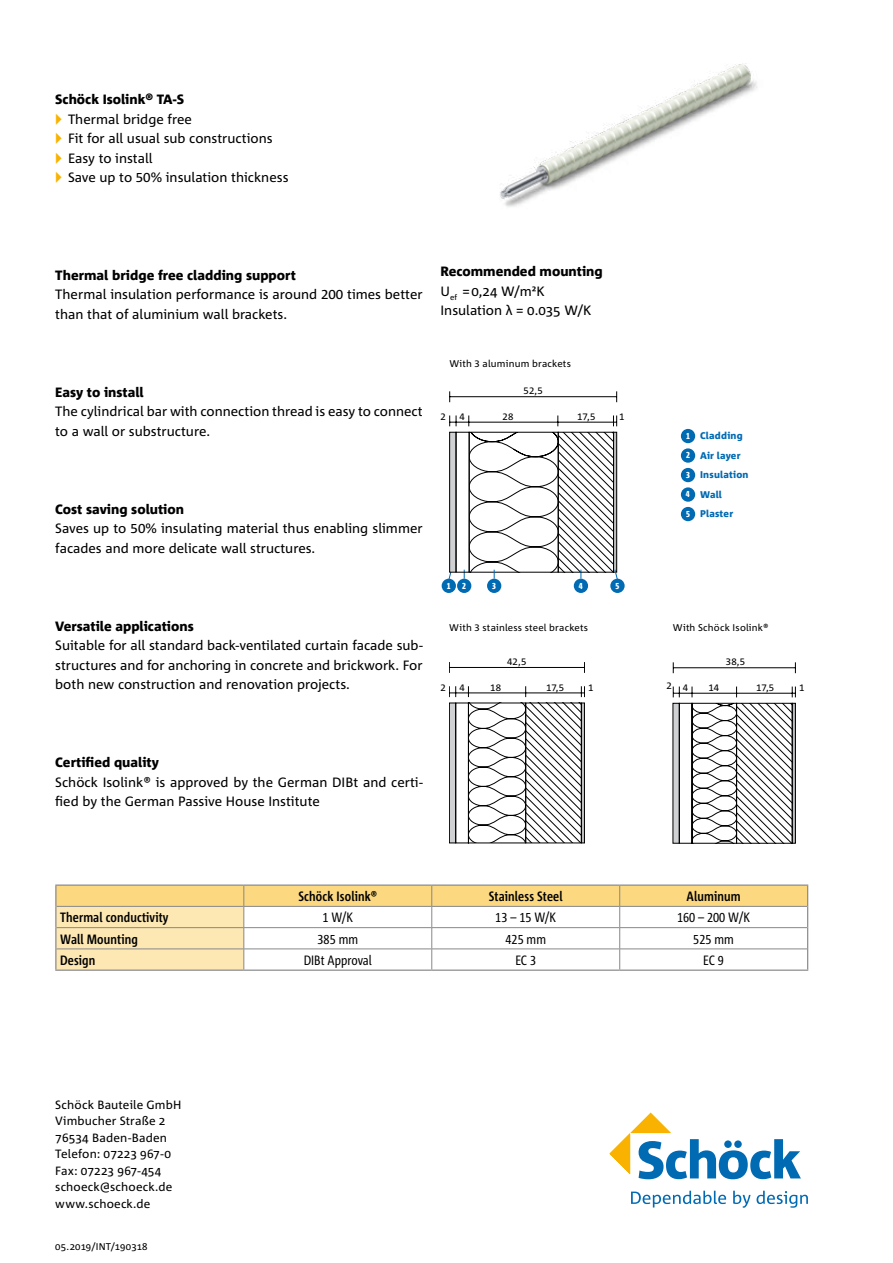
<style>
.page{position:relative;width:893px;height:1263px;background:#fff}
.page>*{position:absolute;margin:0;border:0;box-sizing:border-box;transform-origin:0 0}
.t1{font:13.5px/19.5px "Corpid Schoeck";color:#000}
.t2{font:800 13.5px "Corpid Schoeck";color:#000}
.t3{font:700 13.5px "Corpid Cd Schoeck";letter-spacing:.01em;color:#000}
.t4{font:13.5px "Corpid Cd Schoeck";color:#000}
.t5{font:13.5px/19.5px "Corpid E1 s";color:#000}
.t6{font:12px/16.5px "Corpid E1 s";letter-spacing:.015em;color:#000}
.t7{font:9.75px "Corpid E1 s";letter-spacing:.02em;color:#000}
.t8{font:800 9.75px/19.5px "Corpid E1 s";letter-spacing:.02em;color:#006ab3}
.t9{font:800 8.7px "Corpid E1 s Cd";color:#fff}
.s1{font-weight:800}
.s2{color:#f9b200}
.s3{font-family:"Corpid E1 s Cd";font-size:8.7px;color:#fff}
</style>
<div class="page">
<svg style="left:609px;top:1112px;width:192px;height:67px"></svg>
<svg style="left:631px;top:1191px;width:95px;height:16px"></svg>
<svg style="left:733px;top:1191px;width:75px;height:17px"></svg>
<img style="left:500px;top:64px;width:257px;height:143px">
<hr style="left:55px;top:884px;width:189px;height:2px;background:#87888a">
<hr style="left:244px;top:884px;width:188px;height:2px;background:#87888a">
<hr style="left:432px;top:884px;width:188px;height:2px;background:#87888a">
<hr style="left:620px;top:884px;width:188px;height:2px;background:#87888a">
<hr style="left:55px;top:969px;width:189px;height:2px;background:#87888a">
<hr style="left:244px;top:969px;width:188px;height:2px;background:#87888a">
<hr style="left:432px;top:969px;width:188px;height:2px;background:#87888a">
<hr style="left:620px;top:969px;width:188px;height:2px;background:#87888a">
<svg style="left:55px;top:885px;width:753px;height:85px"></svg>
<div style="left:442px;top:579px;width:14px;height:14px;background:#006ab3;border-radius:50%"></div>
<div style="left:457px;top:579px;width:14px;height:14px;background:#006ab3;border-radius:50%"></div>
<svg style="left:449px;top:662px;width:136px;height:181px"></svg>
<div style="left:487px;top:579px;width:14px;height:14px;background:#006ab3;border-radius:50%"></div>
<div style="left:574px;top:579px;width:14px;height:14px;background:#006ab3;border-radius:50%"></div>
<div style="left:610px;top:579px;width:15px;height:14px;background:#006ab3;border-radius:50%"></div>
<svg style="left:448px;top:391px;width:170px;height:190px"></svg>
<svg style="left:673px;top:662px;width:123px;height:181px"></svg>
<div style="left:681px;top:429px;width:14px;height:14px;background:#006ab3;border-radius:50%"></div>
<div style="left:681px;top:448px;width:14px;height:15px;background:#006ab3;border-radius:50%"></div>
<div style="left:681px;top:468px;width:14px;height:14px;background:#006ab3;border-radius:50%"></div>
<div style="left:681px;top:487px;width:14px;height:15px;background:#006ab3;border-radius:50%"></div>
<div style="left:681px;top:507px;width:14px;height:14px;background:#006ab3;border-radius:50%"></div>
<p class="t1" style="left:55px;top:90px;width:235px"><span class="s1">Schöck Isolink® TA-S<br></span><span class="s2">▶</span> Thermal bridge free<br><span class="s2">▶</span> Fit for all usual sub constructions<br><span class="s2">▶</span> Easy to install<br><span class="s2">▶</span> Save up to 50% insulation thickness</p>
<p class="t2" style="left:55px;top:266px;width:242px">Thermal bridge free cladding support</p>
<p class="t1" style="left:55px;top:285px;width:369px">Thermal insulation performance is around 200 times better than that of aluminium wall brackets.</p>
<p class="t2" style="left:55px;top:383px;width:90px">Easy to install</p>
<p class="t1" style="left:55px;top:402px;width:369px">The cylindrical bar with connection thread is easy to connect to a wall or substructure.</p>
<p class="t2" style="left:55px;top:500px;width:130px">Cost saving solution</p>
<p class="t1" style="left:55px;top:519px;width:369px">Saves up to 50% insulating material thus enabling slimmer facades and more delicate wall structures.</p>
<p class="t2" style="left:55px;top:617px;width:140px">Versatile applications</p>
<p class="t1" style="left:55px;top:635px;width:369px;text-align:justify">Suitable for all standard back-ventilated curtain facade sub&shy;structures and for anchoring in concrete and brickwork. For both new construction and renovation projects.</p>
<p class="t5" style="left:440px;top:261px;width:164px"><span class="s1">Recommended mounting<br></span>U<sub>ef</sub> =0,24 W/m2K<br>Insulation λ = 0.035 W/K</p>
<p class="t7" style="left:449px;top:358px;width:123px">With 3 aluminum brackets</p>
<p class="t7" style="left:524px;top:384px;width:21px">52,5</p>
<p class="t7" style="left:440px;top:410px;width:7px">2</p>
<p class="t7" style="left:459px;top:410px;width:7px">4</p>
<p class="t7" style="left:502px;top:410px;width:13px">28</p>
<p class="t7" style="left:577px;top:410px;width:20px">17,5</p>
<p class="t7" style="left:619px;top:410px;width:7px">1</p>
<p class="t9" style="left:447px;top:580px;width:5px">1</p>
<p class="t9" style="left:462px;top:580px;width:5px">2</p>
<p class="t9" style="left:492px;top:580px;width:5px">3</p>
<p class="t9" style="left:579px;top:580px;width:5px">4</p>
<p class="t9" style="left:615px;top:580px;width:5px">5</p>
<p class="t7" style="left:449px;top:621px;width:140px">With 3 stainless steel brackets</p>
<p class="t7" style="left:507px;top:655px;width:21px">42,5</p>
<p class="t8" style="left:686px;top:426px;width:64px"><span class="s3">1</span> Cladding<br><span class="s3">2</span> Air layer<br><span class="s3">3</span> Insulation<br><span class="s3">4</span> Wall<br><span class="s3">5</span> Plaster</p>
<p class="t7" style="left:673px;top:621px;width:97px">With Schöck Isolink®</p>
<p class="t7" style="left:726px;top:656px;width:21px">38,5</p>
<p class="t7" style="left:440px;top:681px;width:7px">2</p>
<p class="t7" style="left:459px;top:681px;width:7px">4</p>
<p class="t7" style="left:490px;top:681px;width:12px">18</p>
<p class="t7" style="left:546px;top:681px;width:20px">17,5</p>
<p class="t7" style="left:588px;top:681px;width:7px">1</p>
<p class="t7" style="left:666px;top:679px;width:7px">2</p>
<p class="t7" style="left:683px;top:681px;width:7px">4</p>
<p class="t7" style="left:708px;top:681px;width:12px">14</p>
<p class="t7" style="left:756px;top:681px;width:20px">17,5</p>
<p class="t7" style="left:799px;top:681px;width:7px">1</p>
<p class="t2" style="left:55px;top:754px;width:105px">Certified quality</p>
<p class="t1" style="left:55px;top:772px;width:369px">Schöck Isolink® is approved by the German DIBt and certi&shy;fied by the German Passive House Institute</p>
<p class="t3" style="left:298px;top:888px;width:80px">Schöck Isolink®</p>
<p class="t3" style="left:489px;top:888px;width:75px">Stainless Steel</p>
<p class="t3" style="left:686px;top:888px;width:56px">Aluminum</p>
<p class="t3" style="left:60px;top:909px;width:110px">Thermal conductivity</p>
<p class="t4" style="left:322px;top:909px;width:32px">1 W/K</p>
<p class="t4" style="left:495px;top:909px;width:62px">13 – 15 W/K</p>
<p class="t4" style="left:677px;top:909px;width:75px">160 – 200 W/K</p>
<p class="t3" style="left:60px;top:930px;width:79px">Wall Mounting</p>
<p class="t4" style="left:318px;top:930px;width:42px">385 mm</p>
<p class="t4" style="left:505px;top:930px;width:42px">425 mm</p>
<p class="t4" style="left:693px;top:930px;width:42px">525 mm</p>
<p class="t3" style="left:60px;top:951px;width:37px">Design</p>
<p class="t4" style="left:304px;top:951px;width:70px">DIBt Approval</p>
<p class="t4" style="left:515px;top:951px;width:22px">EC 3</p>
<p class="t4" style="left:703px;top:951px;width:22px">EC 9</p>
<p class="t6" style="left:55px;top:1096px;width:128px">Schöck Bauteile GmbH<br>Vimbucher Straße 2<br>76534 Baden-Baden<br>Telefon: 07223 967-0<br>Fax: 07223 967-454 schoeck@schoeck.de www.schoeck.de</p>
<p class="t7" style="left:55px;top:1241px;width:94px">05.2019/INT/190318</p>
</div>
